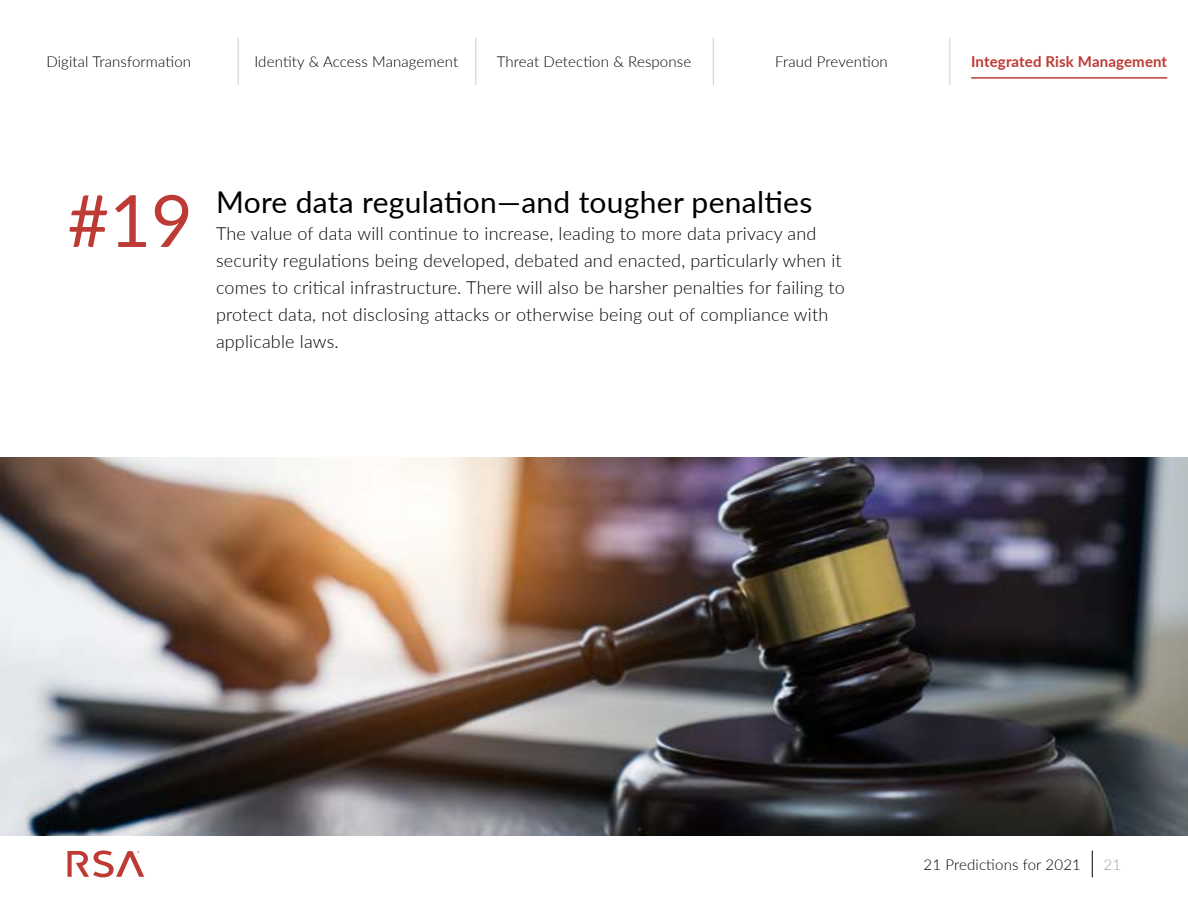
<style>
.page{position:relative;width:1188px;height:918px;background:#fff}
.page>*{position:absolute;margin:0;border:0;box-sizing:border-box;transform-origin:0 0}
.t1{font:72px "Lato";color:#be3a34}
.t2{font:30px "Lato";letter-spacing:.01em;color:#000}
.t3{font:300 18px/27px "Lato";letter-spacing:.01em;color:#000}
.t4{font:300 15px "Lato";letter-spacing:.01em;color:#000}
.t5{font:700 15px "Lato";letter-spacing:.01em;color:#be3a34}
.t6{font:300 15px "Lato";color:#9ea2a2}
</style>
<div class="page">
<svg style="left:1092px;top:850px;width:1px;height:27px"></svg>
<svg style="left:68px;top:851px;width:76px;height:26px"></svg>
<img style="left:0;top:458px;width:1188px;height:378px">
<hr style="left:971px;top:77px;width:196px;height:2px;background:#be3a34">
<hr style="left:238px;top:38px;width:1px;height:47px;background:#d0d3d4">
<hr style="left:475px;top:38px;width:1px;height:47px;background:#d0d3d4">
<hr style="left:713px;top:38px;width:1px;height:47px;background:#d0d3d4">
<hr style="left:949px;top:38px;width:1px;height:47px;background:#d0d3d4">
<p class="t4" style="left:46px;top:52px;width:146px">Digital Transformation</p>
<p class="t4" style="left:254px;top:52px;width:205px">Identity &amp; Access Management</p>
<p class="t4" style="left:497px;top:52px;width:196px">Threat Detection &amp; Response</p>
<p class="t4" style="left:775px;top:52px;width:114px">Fraud Prevention</p>
<p class="t5" style="left:971px;top:51px;width:198px">Integrated Risk Management</p>
<h1 class="t1" style="left:68px;top:169px;width:127px">#19</h1>
<h2 class="t2" style="left:216px;top:181px;width:598px">More data regulation—and tougher penalties</h2>
<p class="t3" style="left:216px;top:220px;width:630px">The value of data will continue to increase, leading to more data privacy and security regulations being developed, debated and enacted, particularly when it comes to critical infrastructure. There will also be harsher penalties for failing to protect data, not disclosing attacks or otherwise being out of compliance with applicable laws.</p>
<p class="t4" style="left:924px;top:854px;width:159px">21 Predictions for 2021</p>
<p class="t6" style="left:1104px;top:854px;width:19px">21</p>
</div>
